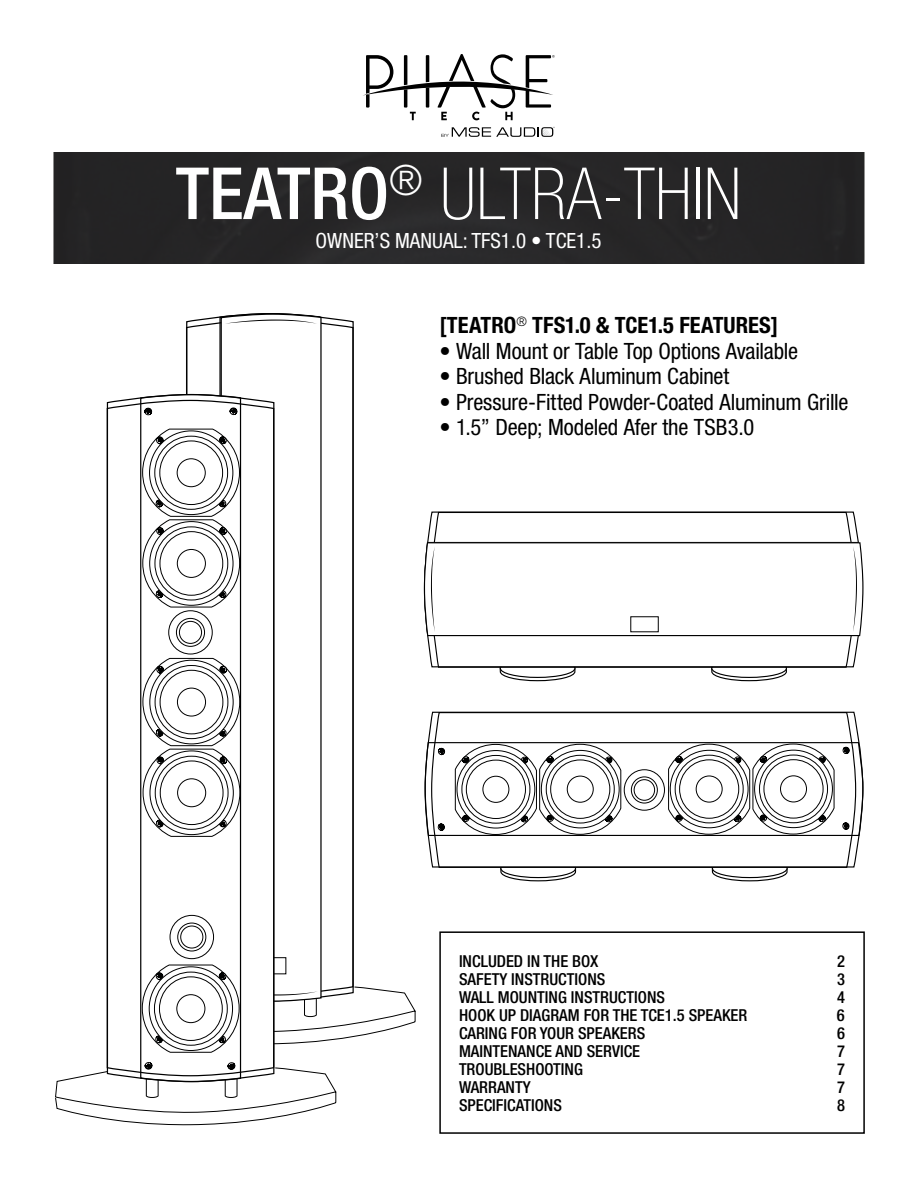
<style>
.page{position:relative;width:918px;height:1188px;background:#fff}
.page>*{position:absolute;margin:0;border:0;box-sizing:border-box;transform-origin:0 0}
.t1{font:100 condensed 72px "Helvetica Neue LT Std";color:#fff}
.t2{font:condensed 22.5px "Helvetica Neue LT Std";letter-spacing:-.01em;color:#000}
.t3{font:700 condensed 22.5px "Helvetica Neue LT Std";color:#000}
.t4{font:condensed 21px "Helvetica Neue LT Std";color:#fff}
.t5{font:500 condensed 16.5px "Helvetica Neue LT Std";color:#000}
.s1{font-weight:500}
</style>
<div class="page">
<svg style="left:430px;top:511px;width:426px;height:30px"></svg>
<svg style="left:423px;top:541px;width:441px;height:141px"></svg>
<svg style="left:55px;top:1067px;width:282px;height:59px"></svg>
<svg style="left:134px;top:320px;width:282px;height:725px"></svg>
<svg style="left:106px;top:399px;width:169px;height:678px"></svg>
<svg style="left:424px;top:742px;width:440px;height:140px"></svg>
<svg style="left:431px;top:711px;width:426px;height:157px"></svg>
<div style="left:54px;top:152px;width:810px;height:111px;background:#262526"></div>
<svg style="left:363px;top:54px;width:192px;height:66px"></svg>
<svg style="left:441px;top:127px;width:114px;height:10px"></svg>
<div style="left:439px;top:931px;width:426px;height:203px;border:2px solid #000"></div>
<h1 class="t1" style="left:176px;top:153px;width:567px"><span class="s1">TEATRO</span><sup>®</sup> ULTRA-THIN</h1>
<p class="t4" style="left:315px;top:228px;width:288px">OWNER’S MANUAL: TFS1.0 • TCE1.5</p>
<h2 class="t3" style="left:439px;top:312px;width:340px">[TEATRO<sup>®</sup> TFS1.0 &amp; TCE1.5 FEATURES]</h2>
<h2 class="t2" style="left:439px;top:338px;width:360px">• Wall Mount or Table Top Options Available</h2>
<h2 class="t2" style="left:439px;top:363px;width:291px">• Brushed Black Aluminum Cabinet</h2>
<h2 class="t2" style="left:439px;top:389px;width:411px">• Pressure-Fitted Powder-Coated Aluminum Grille</h2>
<h2 class="t2" style="left:439px;top:414px;width:316px">• 1.5” Deep; Modeled Afer the TSB3.0</h2>
<p class="t5" style="left:459px;top:951px;width:141px">INCLUDED IN THE BOX</p>
<p class="t5" style="left:837px;top:951px;width:9px">2</p>
<p class="t5" style="left:459px;top:969px;width:148px">SAFETY INSTRUCTIONS</p>
<p class="t5" style="left:837px;top:969px;width:9px">3</p>
<p class="t5" style="left:459px;top:987px;width:208px">WALL MOUNTING INSTRUCTIONS</p>
<p class="t5" style="left:837px;top:987px;width:9px">4</p>
<p class="t5" style="left:459px;top:1005px;width:290px">HOOK UP DIAGRAM FOR THE TCE1.5 SPEAKER</p>
<p class="t5" style="left:837px;top:1005px;width:9px">6</p>
<p class="t5" style="left:459px;top:1023px;width:188px">CARING FOR YOUR SPEAKERS</p>
<p class="t5" style="left:837px;top:1023px;width:9px">6</p>
<p class="t5" style="left:459px;top:1041px;width:183px">MAINTENANCE AND SERVICE</p>
<p class="t5" style="left:837px;top:1041px;width:9px">7</p>
<p class="t5" style="left:459px;top:1059px;width:125px">TROUBLESHOOTING</p>
<p class="t5" style="left:837px;top:1059px;width:9px">7</p>
<p class="t5" style="left:459px;top:1077px;width:73px">WARRANTY</p>
<p class="t5" style="left:837px;top:1077px;width:9px">7</p>
<p class="t5" style="left:459px;top:1095px;width:105px">SPECIFICATIONS</p>
<p class="t5" style="left:837px;top:1095px;width:9px">8</p>
</div>
